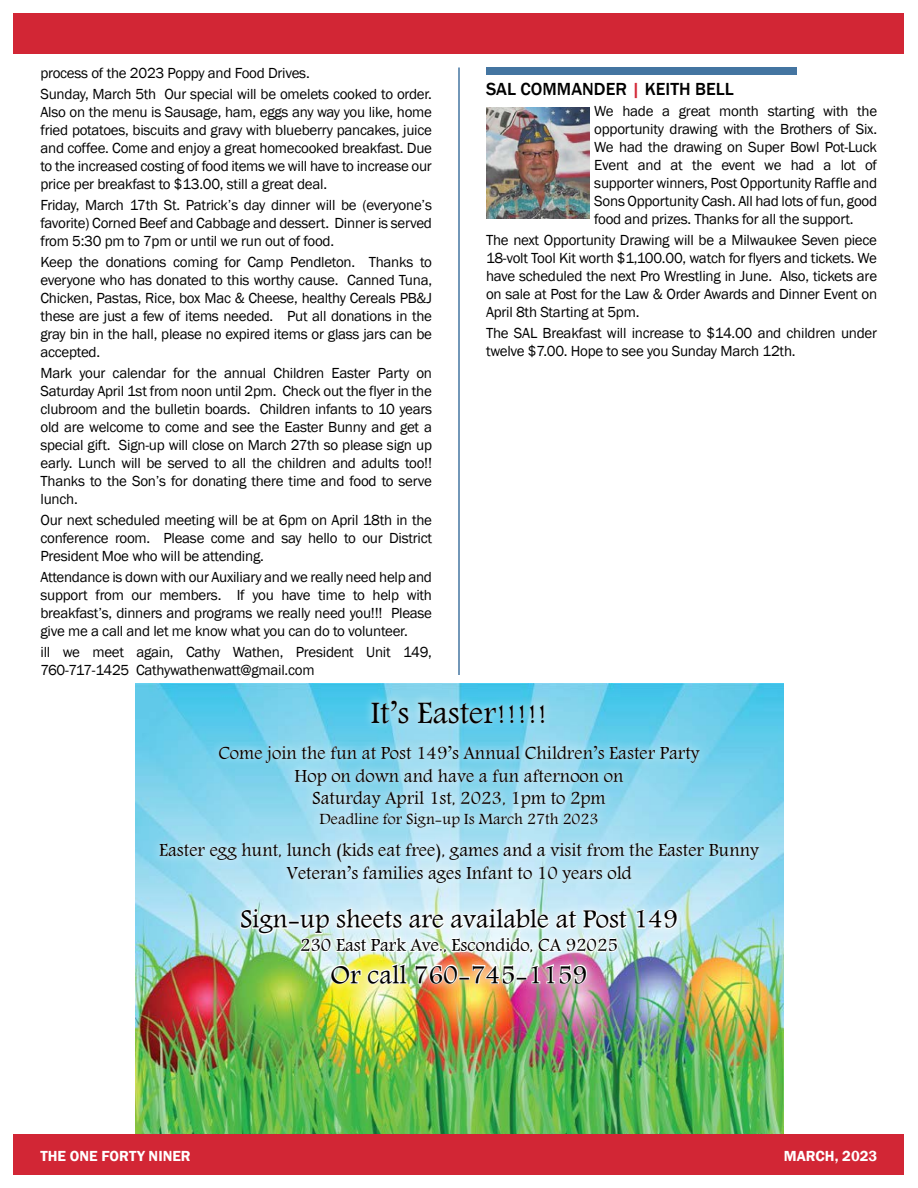
<style>
.page{position:relative;width:918px;height:1188px;background:#fff}
.page>*{position:absolute;margin:0;border:0;box-sizing:border-box;transform-origin:0 0}
.t1{font:32.4px "Andalus";color:#000}
.t2{font:27px "Andalus";color:#000}
.t3{font:18.9px/22.6px "Andalus";color:#000;text-align:center}
.t4{font:500 18px "Franklin Gothic";color:#000}
.t5{font:16.2px "Andalus";color:#000}
.t6{font:15px/18px "Franklin Gothic";letter-spacing:-.015em;color:#000;text-align:justify}
.t7{font:600 15px "Franklin Gothic";color:#fff}
.s1{color:#d22635}
</style>
<div class="page">
<div style="left:14px;top:14px;width:890px;height:40px;background:#d22635"></div>
<img style="left:135px;top:683px;width:648px;height:451px">
<img style="left:135px;top:684px;width:648px;height:375px">
<svg style="left:635px;top:908px;width:44px;height:22px"></svg>
<svg style="left:239px;top:906px;width:389px;height:50px"></svg>
<svg style="left:330px;top:962px;width:78px;height:23px"></svg>
<img style="left:414px;top:963px;width:174px;height:22px">
<div style="left:486px;top:67px;width:310px;height:7px;background:#4475a1"></div>
<div style="left:14px;top:1134px;width:890px;height:40px;background:#d22635"></div>
<hr style="left:458px;top:68px;width:2px;height:607px;background:#4475a1">
<img style="left:486px;top:107px;width:104px;height:111px">
<p class="t6" style="left:40px;top:62px;width:393px;line-height:21px">process of the 2023 Poppy and Food Drives.<br>Sunday, March 5th Our special will be omelets cooked to order.</p>
<p class="t6" style="left:40px;top:103px;width:393px">Also on the menu is Sausage, ham, eggs any way you like, home fried potatoes, biscuits and gravy with blueberry pancakes, juice and coffee. Come and enjoy a great homecooked breakfast. Due to the increased costing of food items we will have to increase our price per breakfast to $13.00, still a great deal.</p>
<p class="t6" style="left:40px;top:196px;width:393px">Friday, March 17th St. Patrick’s day dinner will be (everyone’s favorite) Corned Beef and Cabbage and dessert. Dinner is served from 5:30 pm to 7pm or until we run out of food.</p>
<p class="t6" style="left:40px;top:253px;width:393px">Keep the donations coming for Camp Pendleton. Thanks to everyone who has donated to this worthy cause. Canned Tuna, Chicken, Pastas, Rice, box Mac &amp; Cheese, healthy Cereals PB&amp;J these are just a few of items needed. Put all donations in the gray bin in the hall, please no expired items or glass jars can be accepted.</p>
<p class="t6" style="left:40px;top:364px;width:393px">Mark your calendar for the annual Children Easter Party on Saturday April 1st from noon until 2pm. Check out the flyer in the clubroom and the bulletin boards. Children infants to 10 years old are welcome to come and see the Easter Bunny and get a special gift. Sign-up will close on March 27th so please sign up early. Lunch will be served to all the children and adults too!!<br>Thanks to the Son’s for donating there time and food to serve lunch.</p>
<p class="t6" style="left:40px;top:511px;width:393px">Our next scheduled meeting will be at 6pm on April 18th in the conference room. Please come and say hello to our District President Moe who will be attending.</p>
<p class="t6" style="left:40px;top:568px;width:393px">Attendance is down with our Auxiliary and we really need help and support from our members. If you have time to help with breakfast’s, dinners and programs we really need you!!! Please give me a call and let me know what you can do to volunteer.</p>
<p class="t6" style="left:40px;top:643px;width:393px">ill we meet again, Cathy Wathen, President Unit 149,<br>760-717-1425 Cathywathenwatt@gmail.com</p>
<p class="t4" style="left:486px;top:78px;width:249px">SAL COMMANDER <span class="s1">|</span> KEITH BELL</p>
<p class="t6" style="left:594px;top:102px;width:284px">We hade a great month starting with the opportunity drawing with the Brothers of Six.<br>We had the drawing on Super Bowl Pot-Luck Event and at the event we had a lot of supporter winners, Post Opportunity Raffle and Sons Opportunity Cash. All had lots of fun, good food and prizes. Thanks for all the support.</p>
<p class="t6" style="left:486px;top:231px;width:393px">The next Opportunity Drawing will be a Milwaukee Seven piece 18-volt Tool Kit worth $1,100.00, watch for flyers and tickets. We have scheduled the next Pro Wrestling in June. Also, tickets are on sale at Post for the Law &amp; Order Awards and Dinner Event on April 8th Starting at 5pm.</p>
<p class="t6" style="left:486px;top:324px;width:393px">The SAL Breakfast will increase to $14.00 and children under twelve $7.00. Hope to see you Sunday March 12th.</p>
<h1 class="t1" style="left:370px;top:689px;width:179px">It’s Easter!!!!!</h1>
<p class="t3" style="left:218px;top:742px;width:483px">Come join the fun at Post 149’s Annual Children’s Easter Party<br>Hop on down and have a fun afternoon on<br>Saturday April 1st, 2023, 1pm to 2pm</p>
<p class="t5" style="left:320px;top:807px;width:280px">Deadline for Sign-up Is March 27th 2023</p>
<p class="t3" style="left:159px;top:839px;width:602px">Easter egg hunt, lunch (kids eat free), games and a visit from the Easter Bunny<br>Veteran’s families ages Infant to 10 years old</p>
<h2 class="t2" style="left:240px;top:900px;width:440px">Sign-up sheets are available at Post 149</h2>
<p class="t3" style="left:300px;top:934px;width:319px">230 East Park Ave., Escondido, CA 92025</p>
<h2 class="t2" style="left:331px;top:955px;width:258px">Or call 760-745-1159</h2>
<p class="t7" style="left:41px;top:1147px;width:152px">THE ONE FORTY NINER</p>
<p class="t7" style="left:784px;top:1147px;width:95px">MARCH, 2023</p>
</div>
